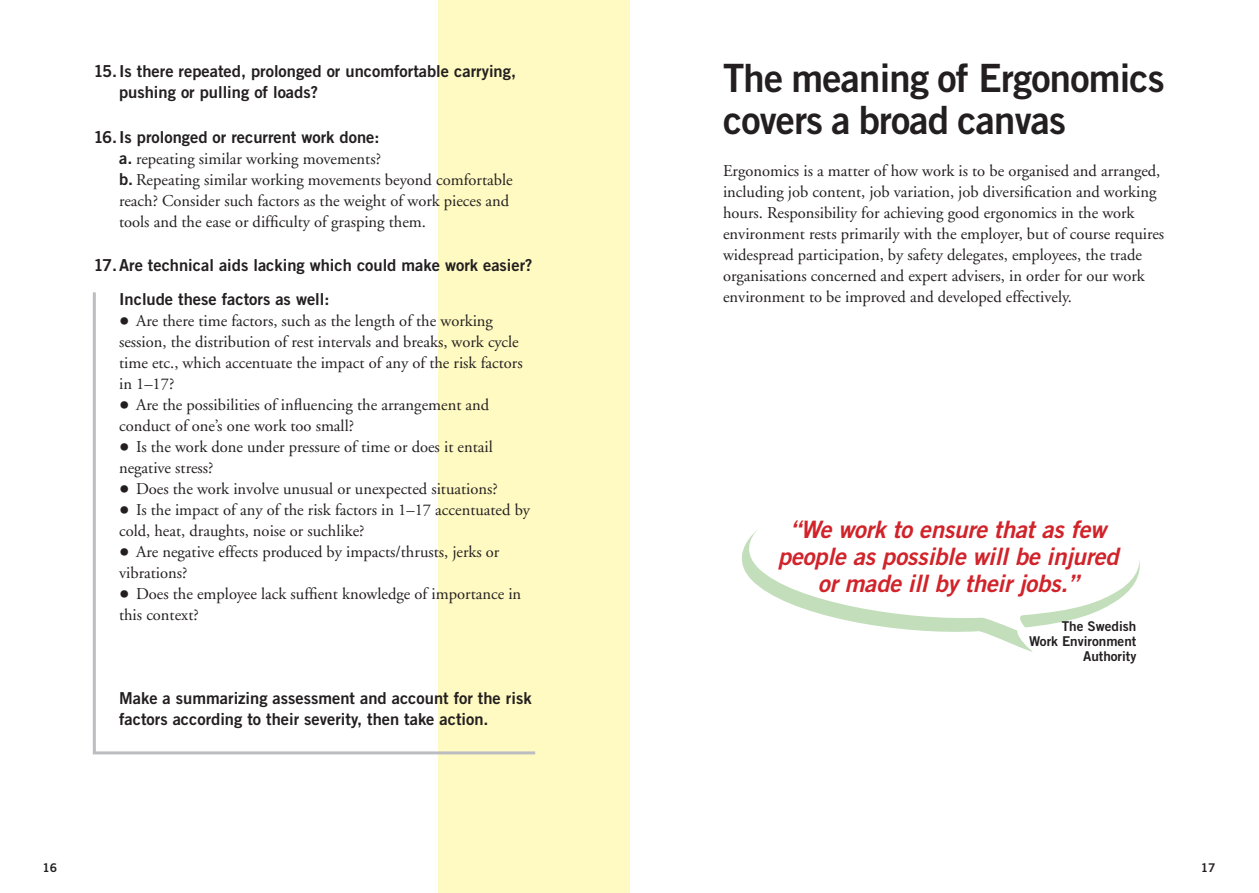
<style>
.page{position:relative;width:1259px;height:893px;background:#fff}
.page>*{position:absolute;margin:0;border:0;box-sizing:border-box;transform-origin:0 0}
.Rubrik{font:39px/42px "Trade Gothic Bold Two";letter-spacing:-.02em;color:#231f20}
.Brödtext{font:italic 24px/27px "Trade Gothic Bold Two";letter-spacing:-.01em;color:#d1232a;text-align:center}
.Brödtext-2{font:16.5px/21px "Adobe Garamond";color:#231f20}
.Punktat_2{font:16.5px/21px "Trade Gothic Bold Two";color:#231f20}
.Brödtext-3{font:16.5px/21px "Trade Gothic Bold Two";color:#231f20}
.Punktat_2-2{font:13.5px/15px "Trade Gothic Bold Two";color:#231f20;text-align:right}
.t1{font:12px "Trade Gothic Bold Two";color:#231f20}
.s1{font-family:"Trade Gothic Bold Two"}
.s2{font-size:27px}
</style>
<div class="page">
<div style="left:438px;top:0;width:191px;height:893px;background:#fffac1"></div>
<svg style="left:92px;top:292px;width:444px;height:463px"></svg>
<svg style="left:741px;top:529px;width:399px;height:123px"></svg>
<p class="Punktat_2" style="left:119px;top:60px;width:398px;text-indent:-26px">15. Is there repeated, prolonged or uncomfortable carrying, pushing or pulling of loads?</p>
<p class="Punktat_2" style="left:94px;top:126px;width:287px">16. Is prolonged or recurrent work done:</p>
<p class="Brödtext-2" style="left:119px;top:148px;width:263px"><span class="s1">a.</span> repeating similar working movements?</p>
<p class="Brödtext-2" style="left:119px;top:169px;width:395px"><span class="s1">b.</span> Repeating similar working movements beyond comfortable reach? Consider such factors as the weight of work pieces and tools and the ease or difficulty of grasping them.</p>
<p class="Punktat_2" style="left:94px;top:254px;width:440px">17. Are technical aids lacking which could make work easier?</p>
<p class="Brödtext-3" style="left:119px;top:288px;width:212px">Include these factors as well:</p>
<p class="Brödtext-2" style="left:119px;top:310px;width:405px"><span class="s2">•</span> Are there time factors, such as the length of the working session, the distribution of rest intervals and breaks, work cycle time etc., which accentuate the impact of any of the risk factors in 1–17?</p>
<p class="Brödtext-2" style="left:119px;top:394px;width:372px"><span class="s2">•</span> Are the possibilities of influencing the arrangement and conduct of one’s one work too small?</p>
<p class="Brödtext-2" style="left:119px;top:436px;width:375px"><span class="s2">•</span> Is the work done under pressure of time or does it entail negative stress?</p>
<p class="Brödtext-2" style="left:119px;top:478px;width:380px"><span class="s2">•</span> Does the work involve unusual or unexpected situations?</p>
<p class="Brödtext-2" style="left:119px;top:499px;width:412px"><span class="s2">•</span> Is the impact of any of the risk factors in 1–17 accentuated by cold, heat, draughts, noise or suchlike?</p>
<p class="Brödtext-2" style="left:119px;top:541px;width:382px"><span class="s2">•</span> Are negative effects produced by impacts/thrusts, jerks or vibrations?</p>
<p class="Brödtext-2" style="left:119px;top:583px;width:404px"><span class="s2">•</span> Does the employee lack suffient knowledge of importance in this context?</p>
<p class="Brödtext-3" style="left:119px;top:687px;width:414px">Make a summarizing assessment and account for the risk factors according to their severity, then take action.</p>
<p class="Rubrik" style="left:723px;top:57px;width:443px">The meaning of Ergonomics covers a broad canvas</p>
<p class="Brödtext-2" style="left:723px;top:161px;width:439px">Ergonomics is a matter of how work is to be organised and arranged,</p>
<p class="Brödtext-2" style="left:723px;top:182px;width:443px">including job content, job variation, job diversification and working hours. Responsibility for achieving good ergonomics in the work environment rests primarily with the employer, but of course requires widespread participation, by safety delegates, employees, the trade organisations concerned and expert advisers, in order for our work environment to be improved and developed effectively.</p>
<p class="Brödtext" style="left:777px;top:516px;width:342px">“We work to ensure that as few people as possible will be injured or made ill by their jobs.”</p>
<p class="Punktat_2-2" style="left:1029px;top:618px;width:109px">The Swedish<br>Work Environment<br>Authority</p>
<p class="t1" style="left:43px;top:860px;width:16px">16</p>
<p class="t1" style="left:1201px;top:860px;width:16px">17</p>
</div>
